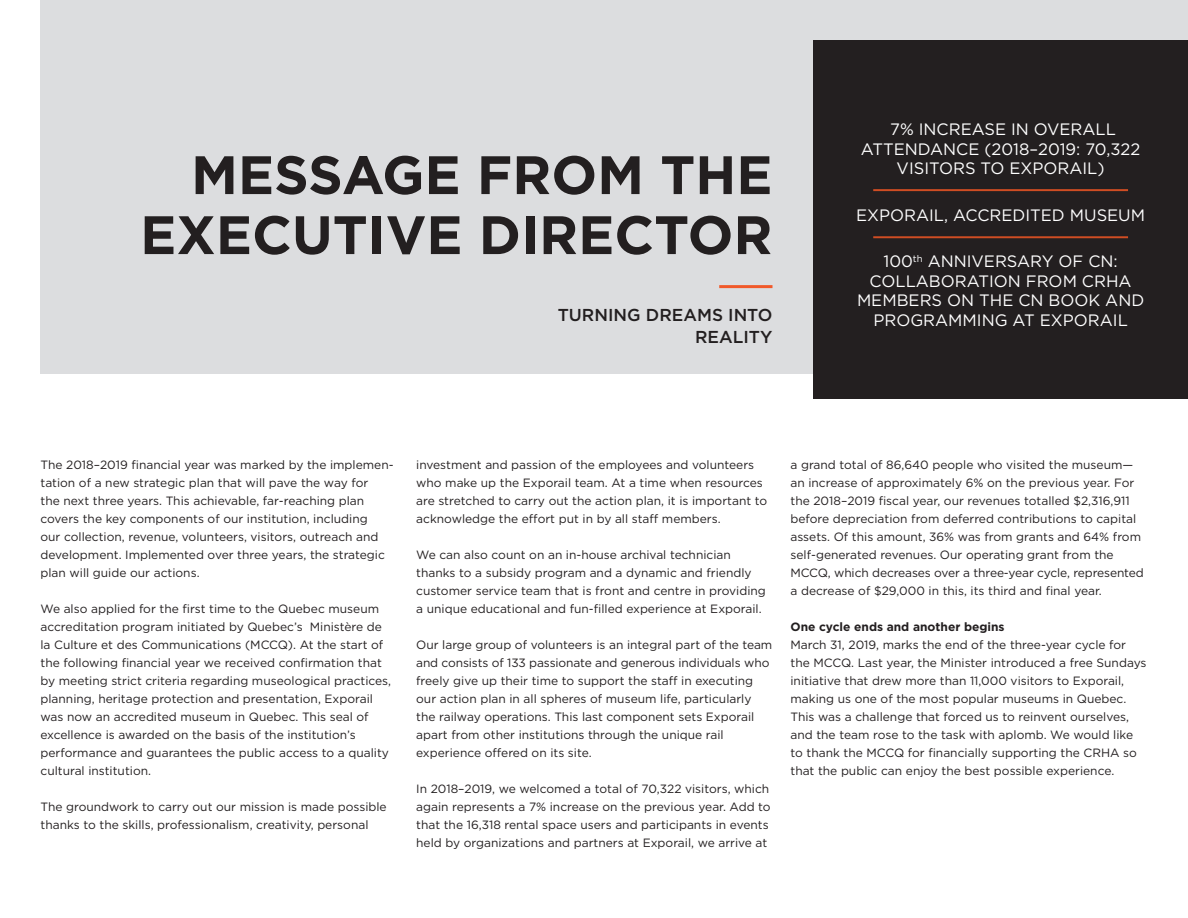
<style>
.page{position:relative;width:1188px;height:918px;background:#fff}
.page>*{position:absolute;margin:0;border:0;box-sizing:border-box;transform-origin:0 0}
.t1{font:700 54px/60px "Gotham";color:#231f20;text-align:right}
.Texte{font:500 17.25px/22.5px "Gotham";color:#231f20;text-align:right}
.Texte-2{font:16.5px/19.5px "Gotham";color:#fff;text-align:center}
.Texte-3{font:12px/18px "Gotham";color:#231f20}
.Texte-4{font:700 12px "Gotham";color:#231f20}
</style>
<div class="page">
<div style="left:40px;top:0;width:1148px;height:374px;background:#dcdddf"></div>
<hr style="left:719px;top:285px;width:53px;height:3px;background:#f1592a">
<div style="left:813px;top:40px;width:375px;height:359px;background:#231f20"></div>
<hr style="left:873px;top:236px;width:255px;height:2px;background:#d04d23">
<hr style="left:873px;top:189px;width:255px;height:2px;background:#d04d23">
<p class="t1" style="left:140px;top:145px;width:634px">MESSAGE FROM THE<br>EXECUTIVE DIRECTOR</p>
<p class="Texte" style="left:558px;top:303px;width:216px">TURNING DREAMS INTO<br>REALITY</p>
<p class="Texte-2" style="left:861px;top:120px;width:281px">7% INCREASE IN OVERALL<br>ATTENDANCE (2018–2019: 70,322<br>VISITORS TO EXPORAIL)</p>
<p class="Texte-2" style="left:856px;top:205px;width:291px">EXPORAIL, ACCREDITED MUSEUM</p>
<p class="Texte-2" style="left:857px;top:252px;width:289px">100<sup>th</sup> ANNIVERSARY OF CN:<br>COLLABORATION FROM CRHA<br>MEMBERS ON THE CN BOOK AND<br>PROGRAMMING AT EXPORAIL</p>
<p class="Texte-3" style="left:40px;top:455px;width:355px">The 2018–2019 financial year was marked by the implemen&shy;tation of a new strategic plan that will pave the way for<br>the next three years. This achievable, far-reaching plan covers the key components of our institution, including<br>our collection, revenue, volunteers, visitors, outreach and development. Implemented over three years, the strategic plan will guide our actions.</p>
<p class="Texte-3" style="left:40px;top:599px;width:352px">We also applied for the first time to the Quebec museum accreditation program initiated by Quebec’s Ministère de la Culture et des Communications (MCCQ). At the start of the following financial year we received confirmation that by meeting strict criteria regarding museological practices, planning, heritage protection and presentation, Exporail was now an accredited museum in Quebec. This seal of excellence is awarded on the basis of the institution’s performance and guarantees the public access to a quality cultural institution.</p>
<p class="Texte-3" style="left:40px;top:797px;width:348px">The groundwork to carry out our mission is made possible thanks to the skills, professionalism, creativity, personal</p>
<p class="Texte-3" style="left:416px;top:455px;width:353px">investment and passion of the employees and volunteers who make up the Exporail team. At a time when resources are stretched to carry out the action plan, it is important to acknowledge the effort put in by all staff members.</p>
<p class="Texte-3" style="left:416px;top:545px;width:351px">We can also count on an in-house archival technician thanks to a subsidy program and a dynamic and friendly customer service team that is front and centre in providing a unique educational and fun-filled experience at Exporail.</p>
<p class="Texte-3" style="left:416px;top:635px;width:358px">Our large group of volunteers is an integral part of the team and consists of 133 passionate and generous individuals who freely give up their time to support the staff in executing our action plan in all spheres of museum life, particularly the railway operations. This last component sets Exporail apart from other institutions through the unique rail experience offered on its site.</p>
<p class="Texte-3" style="left:416px;top:779px;width:356px">In 2018–2019, we welcomed a total of 70,322 visitors, which again represents a 7% increase on the previous year. Add to that the 16,318 rental space users and participants in events held by organizations and partners at Exporail, we arrive at</p>
<p class="Texte-3" style="left:790px;top:455px;width:355px">a grand total of 86,640 people who visited the museum— an increase of approximately 6% on the previous year. For the 2018–2019 fiscal year, our revenues totalled $2,316,911 before depreciation from deferred contributions to capital assets. Of this amount, 36% was from grants and 64% from self-generated revenues. Our operating grant from the MCCQ, which decreases over a three-year cycle, represented a decrease of $29,000 in this, its third and final year.</p>
<p class="Texte-4" style="left:790px;top:618px;width:216px">One cycle ends and another begins</p>
<p class="Texte-3" style="left:790px;top:635px;width:358px">March 31, 2019, marks the end of the three-year cycle for the MCCQ. Last year, the Minister introduced a free Sundays initiative that drew more than 11,000 visitors to Exporail, making us one of the most popular museums in Quebec.<br>This was a challenge that forced us to reinvent ourselves, and the team rose to the task with aplomb. We would like to thank the MCCQ for financially supporting the CRHA so that the public can enjoy the best possible experience.</p>
</div>
